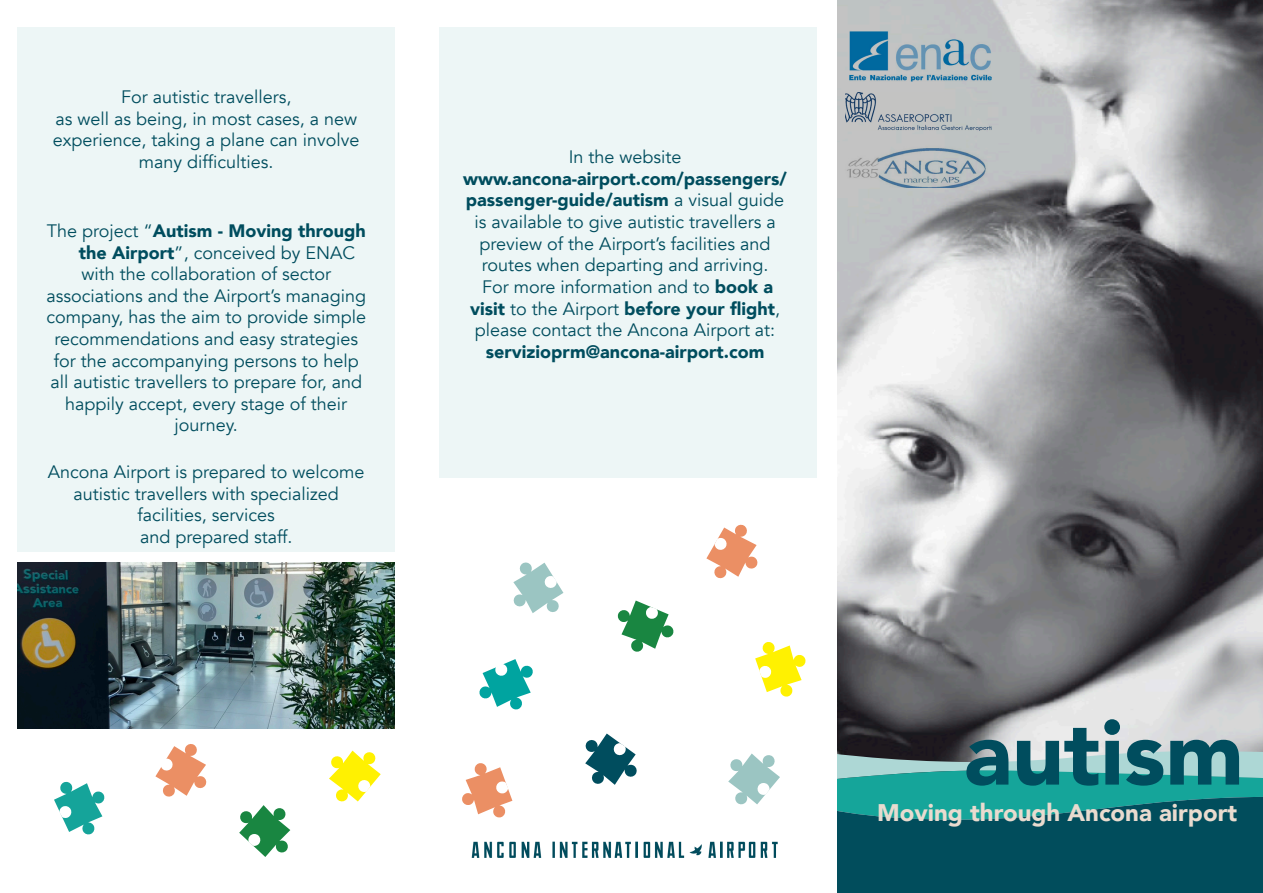
<style>
.page{position:relative;width:1263px;height:893px;background:#fff}
.page>*{position:absolute;margin:0;border:0;box-sizing:border-box;transform-origin:0 0}
.t1{font:900 90px "Avenir";color:#004d5e}
.t2{font:900 24px "Avenir";color:#e9dbcf}
.t3{font:18px/21.6px "Avenir";color:#004d5e;text-align:center}
.t4{font:900 18px "Avenir";color:#004d5e}
.s1{font-weight:400}
.s2{font-weight:900}
</style>
<div class="page">
<img style="left:838px;top:0;width:425px;height:731px">
<svg style="left:838px;top:731px;width:425px;height:52px;background:#86aeac"></svg>
<svg style="left:838px;top:783px;width:425px;height:110px;background:#06636b"></svg>
<div style="left:439px;top:27px;width:377px;height:451px;background:#edf6f6"></div>
<img style="left:849px;top:31px;width:142px;height:50px">
<div style="left:17px;top:27px;width:378px;height:524px;background:#edf6f6"></div>
<svg style="left:54px;top:781px;width:51px;height:54px"></svg>
<svg style="left:155px;top:744px;width:52px;height:53px"></svg>
<svg style="left:329px;top:751px;width:52px;height:51px"></svg>
<svg style="left:239px;top:805px;width:51px;height:52px"></svg>
<svg style="left:462px;top:763px;width:50px;height:55px"></svg>
<svg style="left:585px;top:733px;width:52px;height:52px"></svg>
<svg style="left:479px;top:659px;width:54px;height:51px"></svg>
<svg style="left:728px;top:753px;width:52px;height:52px"></svg>
<img style="left:845px;top:93px;width:146px;height:38px">
<img style="left:837px;top:145px;width:169px;height:42px">
<img style="left:17px;top:562px;width:378px;height:167px">
<svg style="left:617px;top:600px;width:57px;height:52px"></svg>
<svg style="left:755px;top:642px;width:51px;height:55px"></svg>
<img style="left:471px;top:841px;width:307px;height:17px">
<svg style="left:706px;top:524px;width:52px;height:55px"></svg>
<svg style="left:513px;top:562px;width:50px;height:51px"></svg>
<p class="t3" style="left:121px;top:86px;width:172px">For autistic travellers,</p>
<p class="t3" style="left:53px;top:108px;width:308px">as well as being, in most cases, a new experience, taking a plane can involve many difficulties.</p>
<p class="t4" style="left:47px;top:215px;width:320px"><span class="s1">The project “</span>Autism - Moving through</p>
<p class="t3" style="left:79px;top:242px;width:278px"><span class="s2">the Airport</span>”, conceived by ENAC</p>
<p class="t3" style="left:81px;top:264px;width:251px">with the collaboration of sector</p>
<p class="t3" style="left:46px;top:285px;width:321px">associations and the Airport’s managing</p>
<p class="t3" style="left:46px;top:307px;width:321px">company, has the aim to provide simple</p>
<p class="t3" style="left:54px;top:328px;width:305px">recommendations and easy strategies</p>
<p class="t3" style="left:54px;top:350px;width:307px">for the accompanying persons to help</p>
<p class="t3" style="left:50px;top:372px;width:313px">all autistic travellers to prepare for, and</p>
<p class="t3" style="left:65px;top:393px;width:283px">happily accept, every stage of their</p>
<p class="t3" style="left:175px;top:415px;width:65px">journey.</p>
<p class="t3" style="left:48px;top:461px;width:318px">Ancona Airport is prepared to welcome autistic travellers with specialized facilities, services</p>
<p class="t3" style="left:140px;top:526px;width:154px">and prepared staff.</p>
<p class="t3" style="left:569px;top:147px;width:114px">In the website</p>
<p class="t3" style="left:463px;top:168px;width:325px"><span class="s2">www.ancona-airport.com/passengers/ passenger-guide/autism</span> a visual guide is available to give autistic travellers a preview of the Airport’s facilities and routes when departing and arriving.</p>
<p class="t3" style="left:470px;top:276px;width:311px">For more information and to <span class="s2">book a visit</span> to the Airport <span class="s2">before your flight</span>, please contact the Ancona Airport at:</p>
<p class="t4" style="left:486px;top:336px;width:280px">servizioprm@ancona-airport.com</p>
<p class="t1" style="left:964px;top:676px;width:281px">autism</p>
<p class="t2" style="left:877px;top:792px;width:361px">Moving through Ancona airport</p>
</div>
